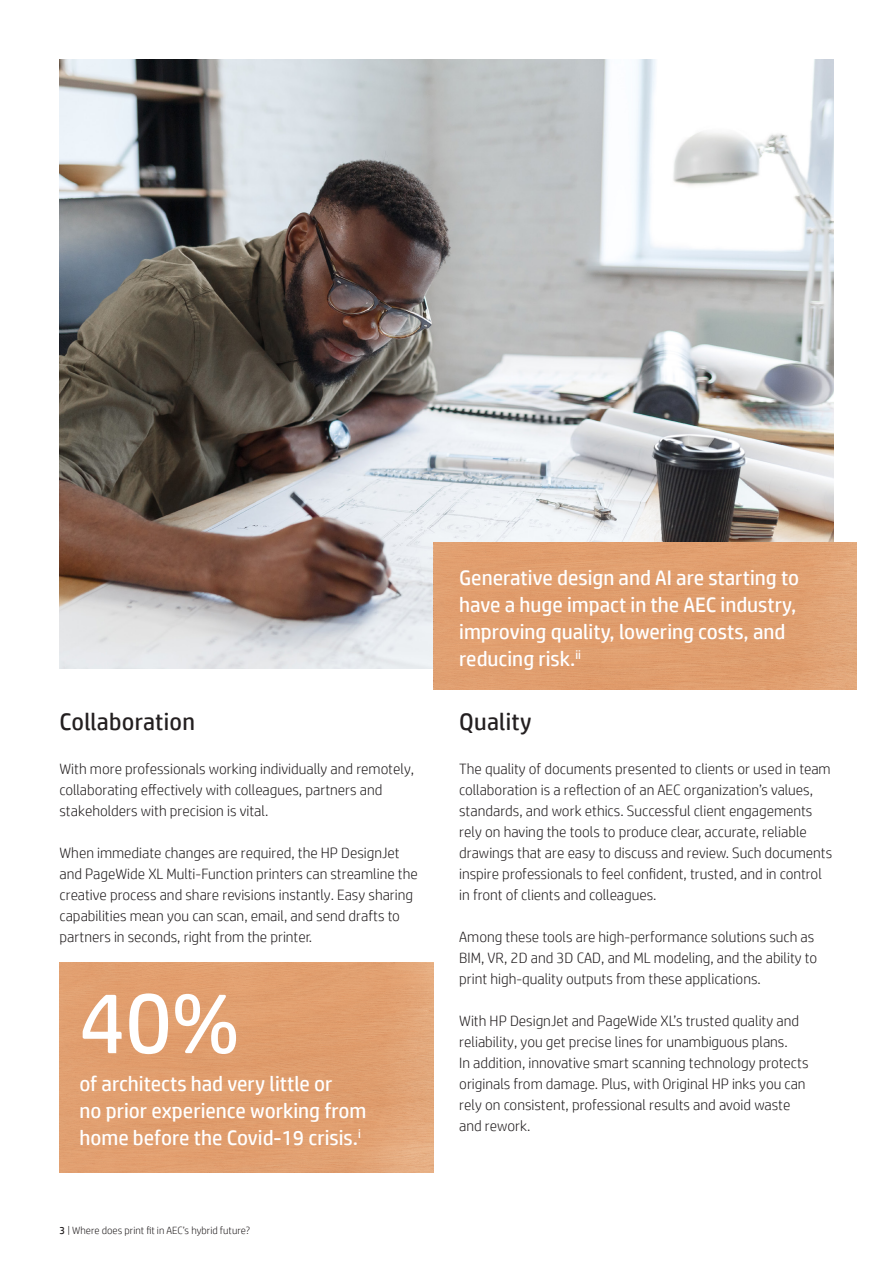
<style>
.page{position:relative;width:893px;height:1263px;background:#fff}
.page>*{position:absolute;margin:0;border:0;box-sizing:border-box;transform-origin:0 0}
.t1{font:86.25px "HP Simplified";color:#fff}
.t2{font:24px "HP Simplified";letter-spacing:.01em;color:#231f20}
.t3{font:21px/27px "HP Simplified";color:#fff}
.t4{font:300 15px/21px "HP Simplified";color:#231f20}
.t5{font:300 10.5px "HP Simplified";color:#231f20}
.s1{font-weight:400}
</style>
<div class="page">
<img style="left:60px;top:60px;width:773px;height:609px">
<div style="left:60px;top:963px;width:374px;height:210px;background:#e3a170"></div>
<div style="left:434px;top:543px;width:422px;height:147px;background:#e3a170"></div>
<p class="t3" style="left:459px;top:564px;width:341px">Generative design and AI are starting to have a huge impact in the AEC industry, improving quality, lowering costs, and reducing risk.<sup>ii</sup></p>
<p class="t2" style="left:60px;top:708px;width:137px">Collaboration</p>
<p class="t2" style="left:459px;top:708px;width:74px">Quality</p>
<p class="t4" style="left:60px;top:758px;width:356px">With more professionals working individually and remotely, collaborating effectively with colleagues, partners and stakeholders with precision is vital.</p>
<p class="t4" style="left:60px;top:842px;width:360px">When immediate changes are required, the HP DesignJet and PageWide XL Multi-Function printers can streamline the creative process and share revisions instantly. Easy sharing capabilities mean you can scan, email, and send drafts to partners in seconds, right from the printer.</p>
<p class="t4" style="left:459px;top:758px;width:374px">The quality of documents presented to clients or used in team collaboration is a reflection of an AEC organization’s values, standards, and work ethics. Successful client engagements rely on having the tools to produce clear, accurate, reliable drawings that are easy to discuss and review. Such documents inspire professionals to feel confident, trusted, and in control in front of clients and colleagues.</p>
<p class="t4" style="left:459px;top:926px;width:359px">Among these tools are high-performance solutions such as<br>BIM, VR, 2D and 3D CAD, and ML modeling, and the ability to print high-quality outputs from these applications.</p>
<p class="t4" style="left:459px;top:1010px;width:351px">With HP DesignJet and PageWide XL’s trusted quality and reliability, you get precise lines for unambiguous plans.<br>In addition, innovative smart scanning technology protects originals from damage. Plus, with Original HP inks you can rely on consistent, professional results and avoid waste and rework.</p>
<p class="t1" style="left:79px;top:974px;width:161px">40%</p>
<p class="t3" style="left:79px;top:1069px;width:289px">of architects had very little or<br>no prior experience working from home before the Covid-19 crisis.<sup>i</sup></p>
<p class="t5" style="left:60px;top:1224px;width:192px"><span class="s1">3</span> | Where does print fit in AEC’s hybrid future?</p>
</div>
